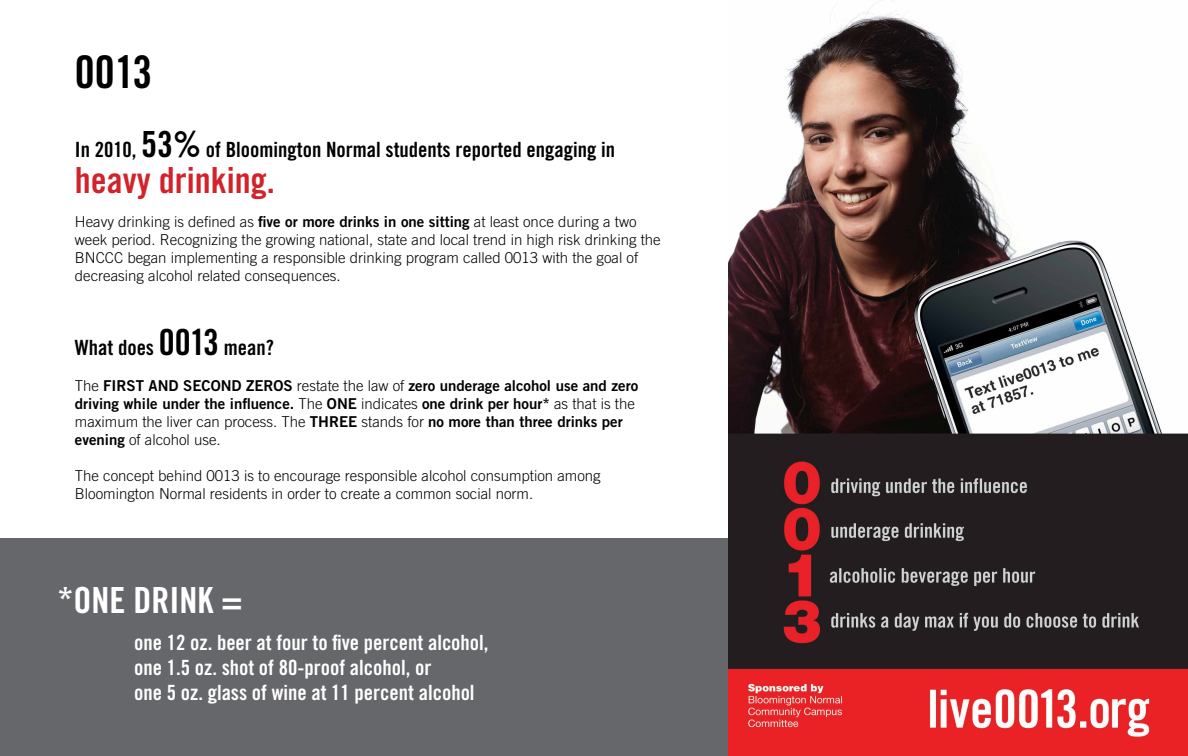
<style>
.page{position:relative;width:1188px;height:756px;background:#fff}
.page>*{position:absolute;margin:0;border:0;box-sizing:border-box;transform-origin:0 0}
.t1{font:45px "Trade Gothic Bold Cond Twenty";color:#000}
.t2{font:36px "Trade Gothic Bold Cond Twenty";color:#d2232a}
.t3{font:36px "Trade Gothic Bold Cond Twenty";color:#fff}
.t4{font:21px "Trade Gothic Bold Cond Twenty";color:#fff}
.t5{font:21px "Trade Gothic Bold Cond Twenty";color:#000}
.t6{font:300 15px/18px "Trade Gothic";color:#000}
.t7{font:15px/18px "Trade Gothic Bold Two";color:#000}
.s1{font-size:36px}
.s2{font-family:"Trade Gothic Bold Two";font-weight:400}
.s3{font-family:"Trade Gothic";font-weight:300}
</style>
<div class="page">
<div style="left:0;top:539px;width:733px;height:217px;background:#66676b"></div>
<img style="left:729px;top:0;width:459px;height:756px">
<p class="t1" style="left:75px;top:45px;width:79px">0013</p>
<p class="t5" style="left:75px;top:137px;width:542px">In 2010, <span class="s1">53%</span> of Bloomington Normal students reported engaging in</p>
<p class="t2" style="left:75px;top:158px;width:201px">heavy drinking.</p>
<p class="t6" style="left:75px;top:213px;width:587px">Heavy drinking is defined as <span class="s2">five or more drinks in one sitting</span> at least once during a two week period. Recognizing the growing national, state and local trend in high risk drinking the BNCCC began implementing a responsible drinking program called 0013 with the goal of decreasing alcohol related consequences.</p>
<p class="t5" style="left:75px;top:335px;width:201px">What does <span class="s1">0013</span> mean?</p>
<p class="t7" style="left:75px;top:377px;width:565px"><span class="s3">The</span> FIRST AND SECOND ZEROS <span class="s3">restate the law of</span> zero underage alcohol use and zero driving while under the influence. <span class="s3">The</span> ONE <span class="s3">indicates</span> one drink per hour* <span class="s3">as that is the maximum the liver can process. The</span> THREE <span class="s3">stands for</span> no more than three drinks per evening <span class="s3">of alcohol use.</span></p>
<p class="t6" style="left:75px;top:467px;width:527px">The concept behind 0013 is to encourage responsible alcohol consumption among<br>Bloomington Normal residents in order to create a common social norm.</p>
<p class="t3" style="left:57px;top:578px;width:187px">*ONE DRINK =</p>
<p class="t4" style="left:134px;top:629px;width:356px">one 12 oz. beer at four to five percent alcohol,</p>
<p class="t4" style="left:134px;top:655px;width:299px">one 1.5 oz. shot of 80-proof alcohol, or</p>
<p class="t4" style="left:134px;top:680px;width:342px">one 5 oz. glass of wine at 11 percent alcohol</p>
</div>
